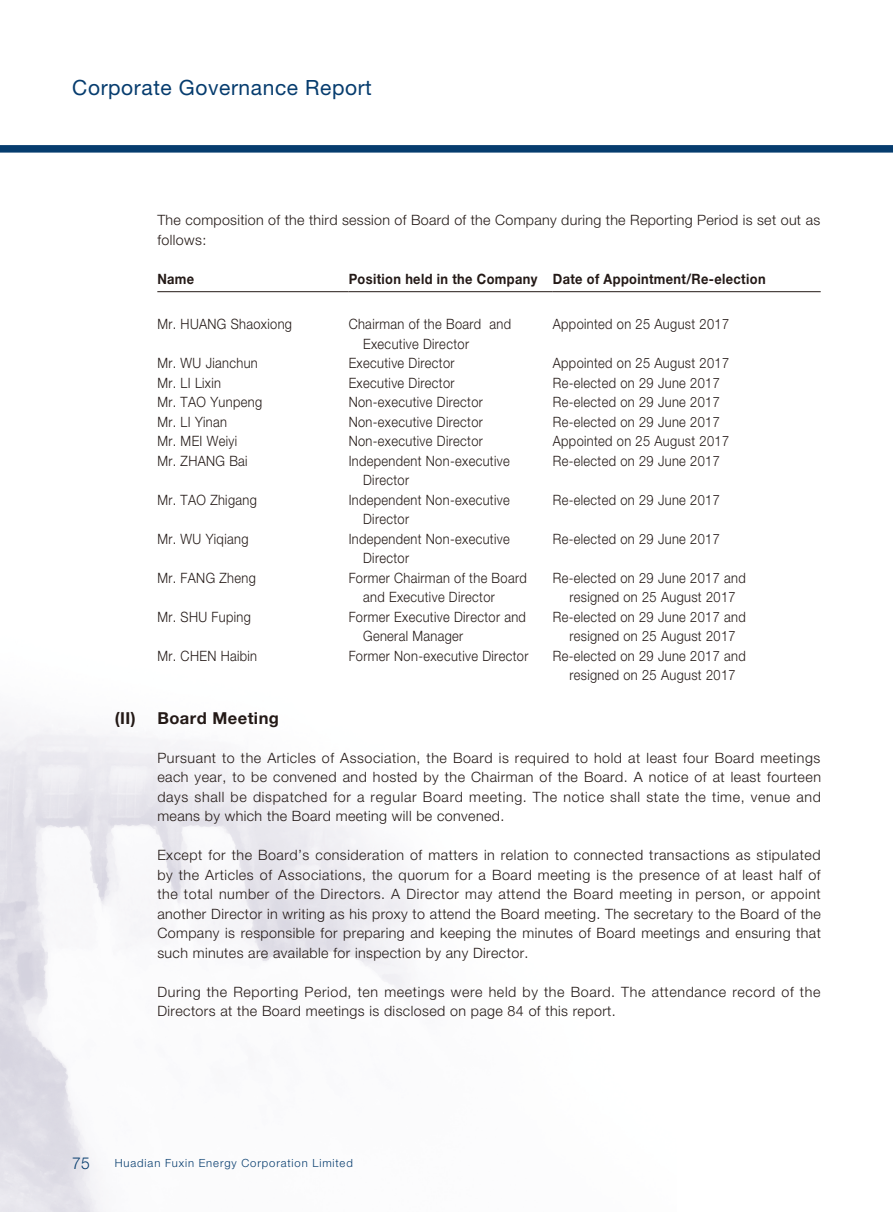
<style>
.page{position:relative;width:893px;height:1212px;background:#fff}
.page>*{position:absolute;margin:0;border:0;box-sizing:border-box;transform-origin:0 0}
.t1{font:21px "Helvetica Neue LT Std";letter-spacing:.03em;color:#063c6e}
.t2{font:700 16.5px "Helvetica Neue LT Std";letter-spacing:.03em;color:#231916}
.t3{font:300 16.5px "Helvetica Neue LT Std";color:#063c6e;scale:.95 1}
.t4{font:300 14.25px/19.5px "Helvetica Neue LT Std";letter-spacing:.03em;color:#231916}
.t5{font:300 14.25px/19.5px "Helvetica Neue LT Std";letter-spacing:.03em;color:#231916;text-align:center;scale:.9 1}
.t6{font:700 14.25px "Helvetica Neue LT Std";letter-spacing:.03em;color:#231916;scale:.9 1}
.t7{font:300 11.25px "Helvetica Neue LT Std";letter-spacing:.08em;color:#063c6e}
</style>
<div class="page">
<img style="left:0;top:721px;width:418px;height:491px">
<div style="left:0;top:145px;width:893px;height:8px;background:#063c6e"></div>
<hr style="left:157px;top:291px;width:192px;height:1px;background:#231916">
<hr style="left:349px;top:291px;width:204px;height:1px;background:#231916">
<hr style="left:553px;top:291px;width:268px;height:1px;background:#231916">
<h1 class="t1" style="left:72px;top:75px;width:301px">Corporate Governance Report</h1>
<p class="t4" style="left:157px;top:210px;width:664px">The composition of the third session of Board of the Company during the Reporting Period is set out as follows:</p>
<p class="t6" style="left:553px;top:270px;width:238px">Date of Appointment/Re-election</p>
<p class="t6" style="left:349px;top:270px;width:211px">Position held in the Company</p>
<p class="t6" style="left:157px;top:270px;width:43px">Name</p>
<p class="t2" style="left:115px;top:707px;width:22px">(II)</p>
<p class="t5" style="left:157px;top:314px;width:151px">Mr. HUANG Shaoxiong</p>
<p class="t5" style="left:157px;top:353px;width:113px">Mr. WU Jianchun</p>
<p class="t5" style="left:349px;top:314px;width:149px">Chairman of the Board</p>
<p class="t5" style="left:363px;top:334px;width:119px">Executive Director</p>
<p class="t5" style="left:349px;top:353px;width:119px">Executive Director</p>
<p class="t5" style="left:489px;top:314px;width:26px">and</p>
<p class="t5" style="left:553px;top:314px;width:197px">Appointed on 25 August 2017</p>
<p class="t5" style="left:553px;top:353px;width:197px">Appointed on 25 August 2017</p>
<p class="t5" style="left:157px;top:373px;width:72px">Mr. LI Lixin</p>
<p class="t5" style="left:349px;top:373px;width:119px">Executive Director</p>
<p class="t5" style="left:553px;top:373px;width:187px">Re-elected on 29 June 2017</p>
<p class="t5" style="left:157px;top:392px;width:118px">Mr. TAO Yunpeng</p>
<p class="t5" style="left:349px;top:392px;width:151px">Non-executive Director</p>
<p class="t5" style="left:553px;top:392px;width:187px">Re-elected on 29 June 2017</p>
<p class="t5" style="left:157px;top:412px;width:79px">Mr. LI Yinan</p>
<p class="t5" style="left:349px;top:412px;width:151px">Non-executive Director</p>
<p class="t5" style="left:553px;top:412px;width:187px">Re-elected on 29 June 2017</p>
<p class="t5" style="left:157px;top:431px;width:90px">Mr. MEI Weiyi</p>
<p class="t5" style="left:349px;top:431px;width:151px">Non-executive Director</p>
<p class="t5" style="left:553px;top:431px;width:197px">Appointed on 25 August 2017</p>
<p class="t5" style="left:157px;top:451px;width:102px">Mr. ZHANG Bai</p>
<p class="t5" style="left:349px;top:451px;width:181px">Independent Non-executive</p>
<p class="t5" style="left:553px;top:451px;width:187px">Re-elected on 29 June 2017</p>
<p class="t5" style="left:363px;top:470px;width:53px">Director</p>
<p class="t5" style="left:157px;top:490px;width:112px">Mr. TAO Zhigang</p>
<p class="t5" style="left:349px;top:490px;width:181px">Independent Non-executive</p>
<p class="t5" style="left:553px;top:490px;width:187px">Re-elected on 29 June 2017</p>
<p class="t5" style="left:363px;top:509px;width:53px">Director</p>
<p class="t5" style="left:157px;top:529px;width:103px">Mr. WU Yiqiang</p>
<p class="t5" style="left:349px;top:529px;width:181px">Independent Non-executive</p>
<p class="t5" style="left:553px;top:529px;width:187px">Re-elected on 29 June 2017</p>
<p class="t5" style="left:363px;top:548px;width:53px">Director</p>
<p class="t5" style="left:157px;top:568px;width:111px">Mr. FANG Zheng</p>
<p class="t5" style="left:349px;top:568px;width:199px">Former Chairman of the Board</p>
<p class="t5" style="left:363px;top:587px;width:148px">and Executive Director</p>
<p class="t5" style="left:553px;top:568px;width:216px">Re-elected on 29 June 2017 and resigned on 25 August 2017</p>
<p class="t5" style="left:157px;top:607px;width:105px">Mr. SHU Fuping</p>
<p class="t5" style="left:157px;top:646px;width:112px">Mr. CHEN Haibin</p>
<p class="t5" style="left:349px;top:607px;width:199px">Former Executive Director and</p>
<p class="t5" style="left:363px;top:626px;width:113px">General Manager</p>
<p class="t5" style="left:349px;top:646px;width:201px">Former Non-executive Director</p>
<p class="t5" style="left:553px;top:607px;width:216px">Re-elected on 29 June 2017 and resigned on 25 August 2017<br>Re-elected on 29 June 2017 and</p>
<p class="t5" style="left:569px;top:665px;width:186px">resigned on 25 August 2017</p>
<p class="t2" style="left:157px;top:707px;width:123px">Board Meeting</p>
<p class="t4" style="left:157px;top:747px;width:665px;text-align:justify">Pursuant to the Articles of Association, the Board is required to hold at least four Board meetings each year, to be convened and hosted by the Chairman of the Board A. notice of at least fourteen days shall be dispatched for a regular Board meeting. The notice shall state the time, venue and means by which the Board meeting will be convened.</p>
<p class="t4" style="left:157px;top:845px;width:665px;text-align:justify">Except for the Board s’ consideration of matters in relation to connected transactions as stipulated by the Articles of Associations, the quorum for a Board meeting is the presence of at least half of the total number of the Directors A. Director may attend the Board meeting in person, or appoint another Director in writing as his proxy to attend the Board meeting. The secretary to the Board of the Company is responsible for preparing and keeping the minutes of Board meetings and ensuring that such minutes are available for inspection by any Director.</p>
<p class="t4" style="left:157px;top:981px;width:665px">During the Reporting Period, ten meetings were held by the Board. The attendance record of the<br>Directors at the Board meetings is disclosed on page 84 of this report.</p>
<p class="t3" style="left:72px;top:1153px;width:20px">75</p>
<p class="t7" style="left:115px;top:1156px;width:240px">Huadian Fuxin Energy Corporation Limited</p>
</div>
